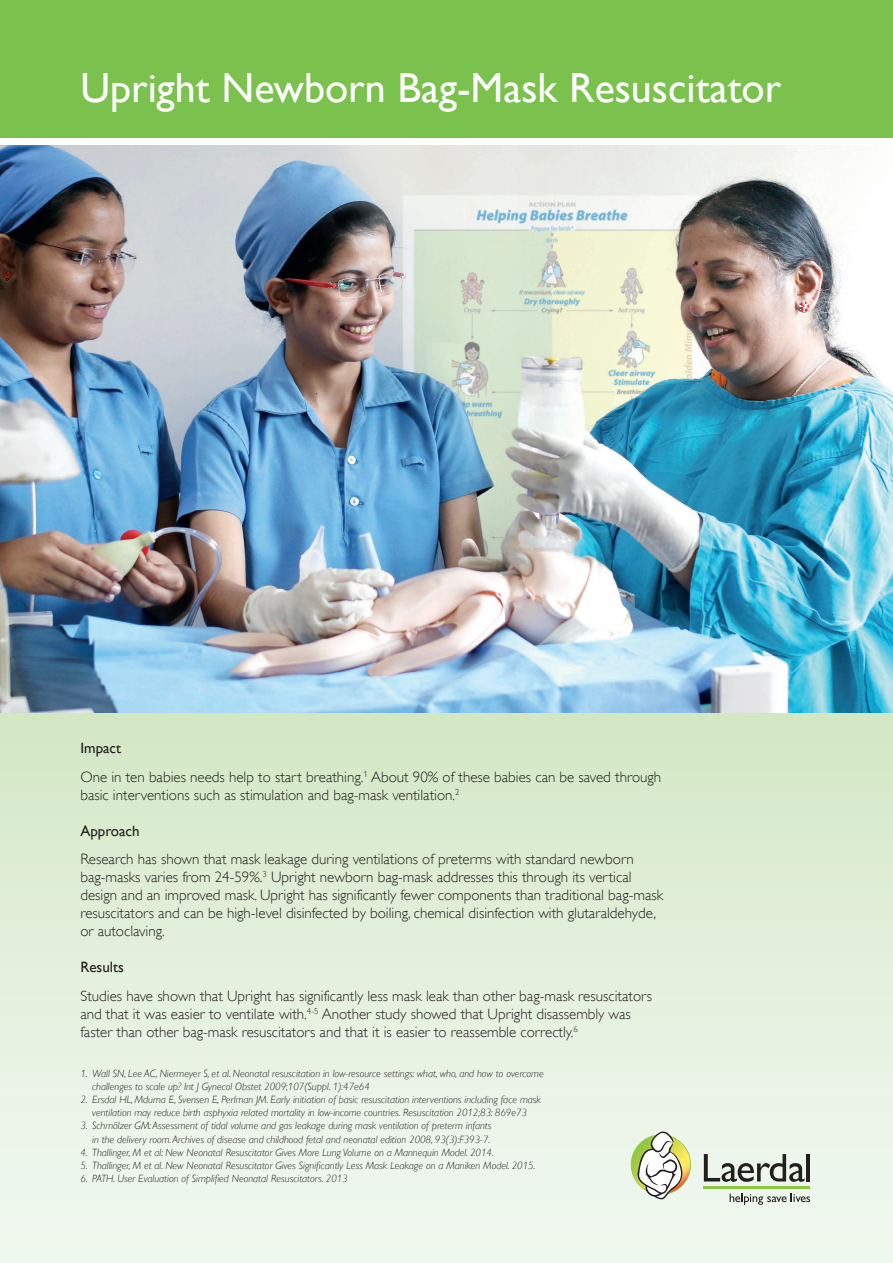
<style>
.page{position:relative;width:893px;height:1263px;background:#fff}
.page>*{position:absolute;margin:0;border:0;box-sizing:border-box;transform-origin:0 0}
.t1{font:42px "Gill Alt One";color:#fff}
.t2{font:300 15px/18px "Gill Alt One";color:#231f20}
.t3{font:15px "Gill Alt One";color:#231f20}
.t4{font:italic 300 10.5px/13.2px "Gill Alt One";color:#231f20}
.s1{font-weight:400}
</style>
<div class="page">
<svg style="left:0;top:712px;width:893px;height:551px"></svg>
<img style="left:0;top:145px;width:893px;height:567px">
<div style="left:0;top:0;width:893px;height:145px;background:#7ac24d"></div>
<div style="left:0;top:138px;width:893px;height:7px;background:#fff"></div>
<svg style="left:704px;top:1154px;width:101px;height:28px"></svg>
<hr style="left:806px;top:1154px;width:4px;height:27px;background:#231f20">
<svg style="left:730px;top:1193px;width:80px;height:12px"></svg>
<hr style="left:704px;top:1186px;width:106px;height:2px;background:#8bc63e">
<svg style="left:630px;top:1131px;width:61px;height:68px"></svg>
<h1 class="t1" style="left:80px;top:63px;width:703px">Upright Newborn Bag-Mask Resuscitator</h1>
<h2 class="t2" style="left:80px;top:733px;width:582px;line-height:28.8px"><span class="s1">Impact<br></span>One in ten babies needs help to start breathing.<sup>1</sup> About 90% of these babies can be saved through</h2>
<h2 class="t2" style="left:80px;top:785px;width:381px">basic interventions such as stimulation and bag-mask ventilation.<sup>2</sup></h2>
<h2 class="t3" style="left:80px;top:822px;width:61px">Approach</h2>
<p class="t2" style="left:80px;top:850px;width:584px">Research has shown that mask leakage during ventilations of preterms with standard newborn bag-masks varies from 24-59%.<sup>3</sup> Upright newborn bag-mask addresses this through its vertical design and an improved mask. Upright has significantly fewer components than traditional bag-mask resuscitators and can be high-level disinfected by boiling, chemical disinfection with glutaraldehyde, or autoclaving.</p>
<h2 class="t3" style="left:80px;top:958px;width:45px">Results</h2>
<p class="t2" style="left:80px;top:987px;width:573px">Studies have shown that Upright has significantly less mask leak than other bag-mask resuscitators and that it was easier to ventilate with.<sup>4-5</sup> Another study showed that Upright disassembly was faster than other bag-mask resuscitators and that it is easier to reassemble correctly.<sup>6</sup></p>
<p class="t4" style="left:92px;top:1066px;width:453px;text-indent:-12px">1. Wall SN, Lee AC, Niermeyer S, et al. Neonatal resuscitation in low-resource settings: what, who, and how to overcome challenges to scale up? Int J Gynecol Obstet 2009;107(Suppl. 1):47e64</p>
<p class="t4" style="left:80px;top:1093px;width:462px;text-align:center">2. Ersdal HL, Mduma E, Svensen E, Perlman JM. Early initiation of basic resuscitation interventions including face mask ventilation may reduce birth asphyxia related mortality in low-income countries. Resuscitation 2012;83: 869e73</p>
<p class="t4" style="left:80px;top:1119px;width:413px;text-align:right">3. Schmölzer GM: Assessment of tidal volume and gas leakage during mask ventilation of preterm infants in the delivery room. Archives of disease and childhood fetal and neonatal edition 2008, 93(3):F393-7.</p>
<p class="t4" style="left:80px;top:1145px;width:415px">4. Thallinger, M et al: New Neonatal Resuscitator Gives More Lung Volume on a Mannequin Model. 2014.</p>
<p class="t4" style="left:80px;top:1159px;width:456px">5. Thallinger, M et al. New Neonatal Resuscitator Gives Significantly Less Mask Leakage on a Maniken Model. 2015.</p>
<p class="t4" style="left:80px;top:1172px;width:269px">6. PATH. User Evaluation of Simplified Neonatal Resuscitators. 2013</p>
</div>
